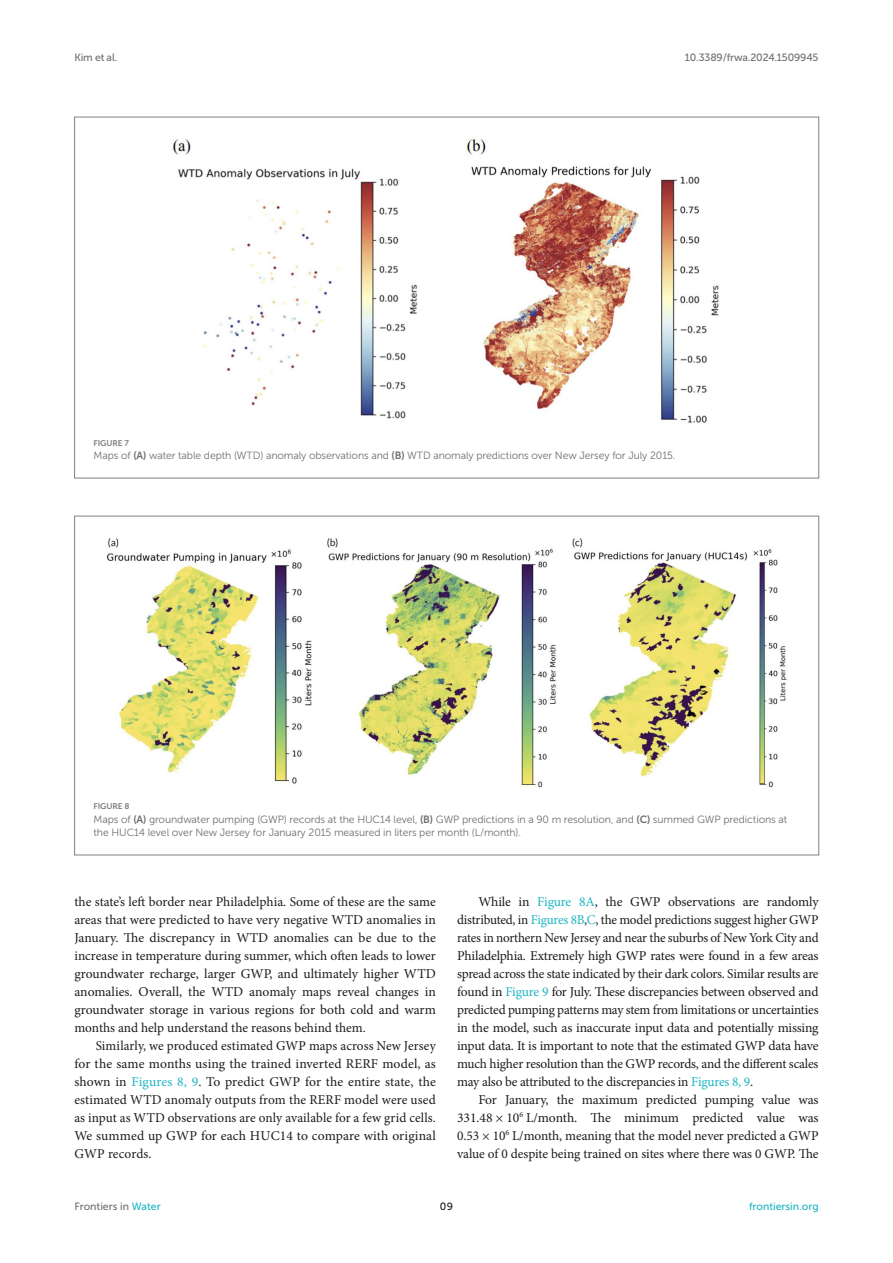
<style>
.page{position:relative;width:893px;height:1263px;background:#fff}
.page>*{position:absolute;margin:0;border:0;box-sizing:border-box;transform-origin:0 0}
.TEXT{font:13.5px/18px "Minion Pro";letter-spacing:-.005em;color:#1b1c1b;text-align:justify}
.FIG_LEG{font:10.5px/13.5px "Museo Sans 300";letter-spacing:-.01em;color:#706f70}
.t1{font:10.5px "Museo Sans 500";letter-spacing:-.015em;color:#706f70}
.t2{font:10.5px "Museo Sans 500";color:#1db5c3}
.t3{font:10.5px "Museo Sans 500";color:#1b1c1b}
.FIG_HD{font:8.25px "Museo Sans 700";letter-spacing:-.01em;color:#7e7f7f}
.s1{font-family:"Museo Sans 700"}
.s2{color:#1db5c3}
</style>
<div class="page">
<img style="left:172px;top:139px;width:547px;height:284px">
<img style="left:106px;top:535px;width:681px;height:253px">
<p class="t1" style="left:74px;top:51px;width:44px">Kim et al.</p>
<p class="t1" style="left:685px;top:51px;width:135px">10.3389/frwa.2024.1509945</p>
<p class="FIG_HD" style="left:94px;top:438px;width:37px">FIGURE 7</p>
<p class="FIG_LEG" style="left:94px;top:449px;width:583px">Maps of <span class="s1">(A)</span> water table depth (WTD) anomaly observations and <span class="s1">(B)</span> WTD anomaly predictions over New Jersey for July 2015.</p>
<p class="FIG_HD" style="left:94px;top:802px;width:37px">FIGURE 8</p>
<p class="FIG_LEG" style="left:94px;top:812px;width:695px">Maps of <span class="s1">(A)</span> groundwater pumping (GWP) records at the HUC14 level, <span class="s1">(B)</span> GWP predictions in a 90 m resolution, and <span class="s1">(C)</span> summed GWP predictions at the HUC14 level over New Jersey for January 2015 measured in liters per month (L/month).</p>
<p class="TEXT" style="left:74px;top:893px;width:363px">the state’s left border near Philadelphia. Some of these are the same areas that were predicted to have very negative WTD anomalies in January. The discrepancy in WTD anomalies can be due to the increase in temperature during summer, which often leads to lower groundwater recharge, larger GWP, and ultimately higher WTD anomalies. Overall, the WTD anomaly maps reveal changes in groundwater storage in various regions for both cold and warm months and help understand the reasons behind them.</p>
<p class="TEXT" style="left:74px;top:1037px;width:363px;text-indent:21px">Similarly, we produced estimated GWP maps across New Jersey for the same months using the trained inverted RERF model, as shown in <span class="s2">Figures 8, 9</span>. To predict GWP for the entire state, the estimated WTD anomaly outputs from the RERF model were used as input as WTD observations are only available for a few grid cells.<br>We summed up GWP for each HUC14 to compare with original GWP records.</p>
<p class="TEXT" style="left:457px;top:893px;width:363px;text-indent:21px">While in <span class="s2">Figure 8A</span>, the GWP observations are randomly distributed, in <span class="s2">Figures 8B</span>,<span class="s2">C</span>, the model predictions suggest higher GWP rates in northern New Jersey and near the suburbs of New York City and Philadelphia. Extremely high GWP rates were found in a few areas spread across the state indicated by their dark colors. Similar results are found in <span class="s2">Figure 9</span> for July. These discrepancies between observed and predicted pumping patterns may stem from limitations or uncertainties in the model, such as inaccurate input data and potentially missing input data. It is important to note that the estimated GWP data have much higher resolution than the GWP records, and the different scales may also be attributed to the discrepancies in <span class="s2">Figures 8, 9</span>.</p>
<p class="TEXT" style="left:457px;top:1091px;width:363px;text-indent:21px">For January, the maximum predicted pumping value was 331.48 × 10<sup>6</sup> L/month. The minimum predicted value was 0.53 × 10<sup>6</sup> L/month, meaning that the model never predicted a GWP value of 0 despite being trained on sites where there was 0 GWP. The</p>
<p class="t1" style="left:74px;top:1200px;width:88px">Frontiers in <span class="s2">Water</span></p>
<p class="t3" style="left:440px;top:1200px;width:15px">09</p>
<p class="t2" style="left:749px;top:1200px;width:71px">frontiersin.org</p>
</div>
